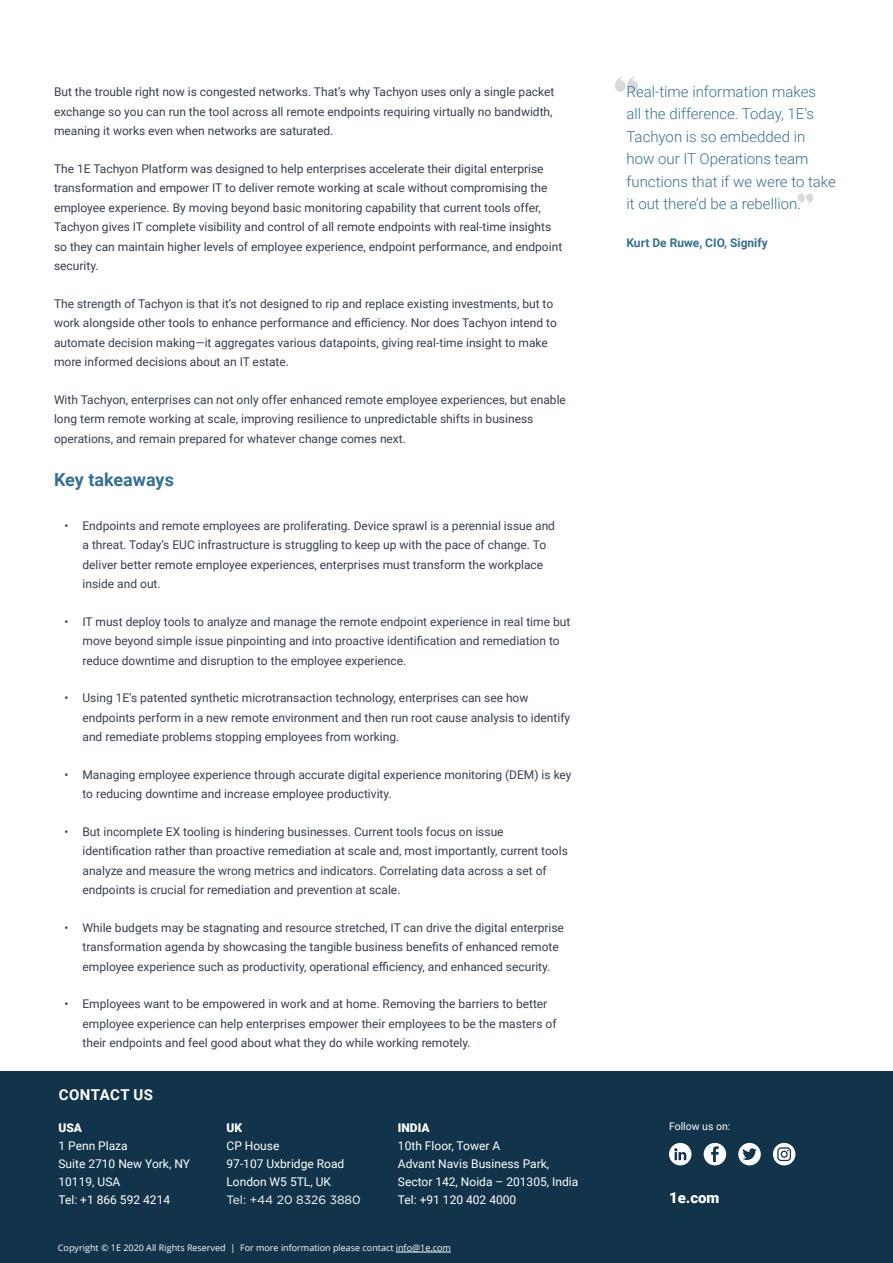
<style>
.page{position:relative;width:893px;height:1263px;background:#fff}
.page>*{position:absolute;margin:0;border:0;box-sizing:border-box;transform-origin:0 0}
.main_heading{font:700 18px "Roboto";color:#36708f}
.heading_1{font:300 15px/22.5px "Roboto";color:#36708f}
.text_body{font:700 15px "Roboto";letter-spacing:.025em;color:#fff}
.text_body-2{font:900 15px "Roboto";color:#fff}
.t1{font:12px/19.5px "Roboto";color:#373e50}
.text_body-3{font:12px/18px "Roboto";color:#fff}
.heading_1-2{font:700 12px "Roboto";color:#36708f}
.text_body-4{font:12px "Gotham";color:#fff}
.text_body-5{font:900 12px "Roboto";color:#fff}
.text_body-6{font:10.5px "Roboto";color:#fff}
.t2{font:9px "Open Sans";color:#fff}
</style>
<div class="page">
<svg style="left:615px;top:76px;width:23px;height:16px"></svg>
<svg style="left:797px;top:194px;width:16px;height:10px"></svg>
<div style="left:0;top:1072px;width:893px;height:191px;background:#12344a"></div>
<hr style="left:396px;top:1252px;width:55px;height:1px;background:#fff">
<svg style="left:738px;top:1143px;width:23px;height:22px"></svg>
<svg style="left:704px;top:1143px;width:22px;height:22px"></svg>
<svg style="left:669px;top:1143px;width:22px;height:22px"></svg>
<svg style="left:773px;top:1143px;width:22px;height:22px"></svg>
<p class="t1" style="left:54px;top:82px;width:502px">But the trouble right now is congested networks. That’s why Tachyon uses only a single packet exchange so you can run the tool across all remote endpoints requiring virtually no bandwidth, meaning it works even when networks are saturated.</p>
<p class="t1" style="left:54px;top:158px;width:510px">The 1E Tachyon Platform was designed to help enterprises accelerate their digital enterprise transformation and empower IT to deliver remote working at scale without compromising the employee experience. By moving beyond basic monitoring capability that current tools offer, Tachyon gives IT complete visibility and control of all remote endpoints with real-time insights so they can maintain higher levels of employee experience, endpoint performance, and endpoint security.</p>
<p class="t1" style="left:54px;top:293px;width:504px">The strength of Tachyon is that it’s not designed to rip and replace existing investments, but to work alongside other tools to enhance performance and efficiency. Nor does Tachyon intend to automate decision making—it aggregates various datapoints, giving real-time insight to make more informed decisions about an IT estate.</p>
<p class="t1" style="left:54px;top:389px;width:513px">With Tachyon, enterprises can not only offer enhanced remote employee experiences, but enable long term remote working at scale, improving resilience to unpredictable shifts in business operations, and remain prepared for whatever change comes next.</p>
<p class="main_heading" style="left:54px;top:467px;width:121px">Key takeaways</p>
<p class="t1" style="left:82px;top:515px;width:474px;text-indent:-18px">• Endpoints and remote employees are proliferating. Device sprawl is a perennial issue and a threat. Today’s EUC infrastructure is struggling to keep up with the pace of change. To deliver better remote employee experiences, enterprises must transform the workplace inside and out.</p>
<p class="t1" style="left:82px;top:611px;width:489px;text-indent:-18px">• IT must deploy tools to analyze and manage the remote endpoint experience in real time but move beyond simple issue pinpointing and into proactive identification and remediation to reduce downtime and disruption to the employee experience.</p>
<p class="t1" style="left:82px;top:688px;width:489px;text-indent:-18px">• Using 1E’s patented synthetic microtransaction technology, enterprises can see how endpoints perform in a new remote environment and then run root cause analysis to identify and remediate problems stopping employees from working.</p>
<p class="t1" style="left:82px;top:764px;width:491px;text-indent:-18px">• Managing employee experience through accurate digital experience monitoring (DEM) is key to reducing downtime and increase employee productivity.</p>
<p class="t1" style="left:82px;top:821px;width:487px;text-indent:-18px">• But incomplete EX tooling is hindering businesses. Current tools focus on issue identification rather than proactive remediation at scale and, most importantly, current tools analyze and measure the wrong metrics and indicators. Correlating data across a set of endpoints is crucial for remediation and prevention at scale.</p>
<p class="t1" style="left:82px;top:917px;width:483px;text-indent:-18px">• While budgets may be stagnating and resource stretched, IT can drive the digital enterprise transformation agenda by showcasing the tangible business benefits of enhanced remote employee experience such as productivity, operational efficiency, and enhanced security.</p>
<p class="t1" style="left:82px;top:994px;width:475px;text-indent:-18px">• Employees want to be empowered in work and at home. Removing the barriers to better employee experience can help enterprises empower their employees to be the masters of their endpoints and feel good about what they do while working remotely.</p>
<p class="heading_1" style="left:626px;top:80px;width:211px">Real-time information makes<br>all the difference. Today, 1E’s<br>Tachyon is so embedded in how our IT Operations team functions that if we were to take it out there’d be a rebellion.</p>
<p class="heading_1-2" style="left:626px;top:234px;width:143px">Kurt De Ruwe, CIO, Signify</p>
<p class="text_body" style="left:59px;top:1084px;width:96px">CONTACT US</p>
<p class="text_body-5" style="left:58px;top:1119px;width:25px">USA</p>
<p class="text_body-6" style="left:669px;top:1119px;width:63px">Follow us on:</p>
<p class="text_body-3" style="left:58px;top:1136px;width:133px">1 Penn Plaza<br>Suite 2710 New York, NY<br>10119, USA</p>
<p class="text_body-3" style="left:58px;top:1190px;width:113px">Tel: +1 866 592 4214</p>
<p class="text_body-5" style="left:398px;top:1119px;width:33px">INDIA</p>
<p class="text_body-3" style="left:398px;top:1136px;width:104px">10th Floor, Tower A</p>
<p class="text_body-3" style="left:398px;top:1154px;width:182px">Advant Navis Business Park,<br>Sector 142, Noida – 201305, India</p>
<p class="text_body-3" style="left:398px;top:1190px;width:120px">Tel: +91 120 402 4000</p>
<p class="text_body-5" style="left:226px;top:1119px;width:17px">UK</p>
<p class="text_body-3" style="left:226px;top:1136px;width:54px">CP House</p>
<p class="text_body-3" style="left:226px;top:1154px;width:119px">97-107 Uxbridge Road</p>
<p class="text_body-3" style="left:226px;top:1172px;width:106px">London W5 5TL, UK</p>
<p class="text_body-4" style="left:226px;top:1191px;width:136px">Tel: +44 20 8326 3880</p>
<p class="text_body-2" style="left:669px;top:1187px;width:52px">1e.com</p>
<p class="t2" style="left:58px;top:1242px;width:394px">Copyright © 1E 2020 All Rights Reserved | For more information please contact info@1e.com</p>
</div>
